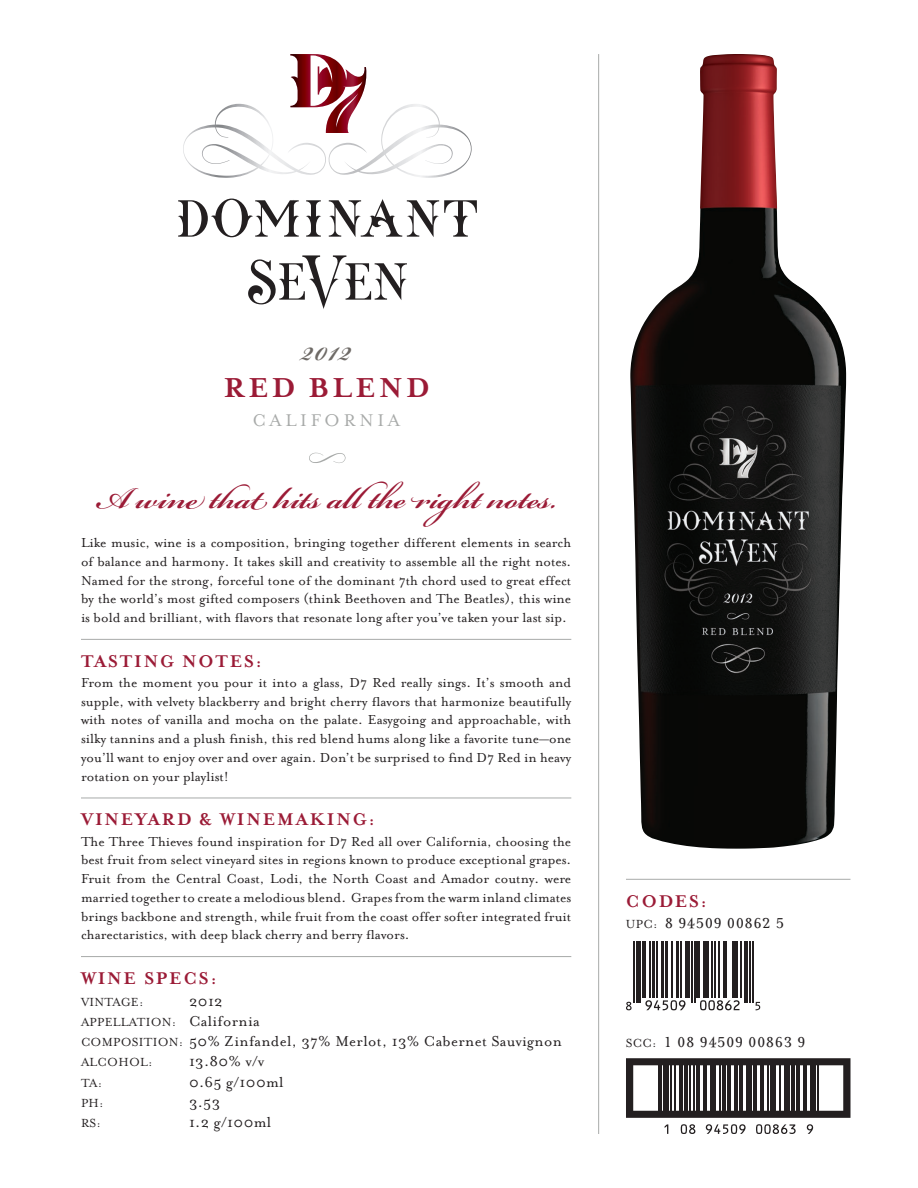
<style>
.page{position:relative;width:918px;height:1188px;background:#fff}
.page>*{position:absolute;margin:0;border:0;box-sizing:border-box;transform-origin:0 0}
.t1{font:600 47.25px "Bickham Script Pro";color:#6e6a66;scale:.85 1}
.t2{font:600 46.5px "Bickham Script Pro";color:#9b1b36}
.t3{font:700 31.5px "Mrs Eaves";letter-spacing:.105em;color:#9b1b36}
.t4{font:700 19.5px "Mrs Eaves";letter-spacing:.095em;color:#9b1b36}
.t5{font:19.5px "Mrs Eaves Roman";letter-spacing:.19em;color:#a8aaa9}
.t6{font:16.5px "Mrs Eaves Roman";letter-spacing:.02em;color:#231f20}
.t7{font:16.5px "Mrs Eaves Petite Caps";letter-spacing:.02em;color:#231f20;scale:1.1 1}
.t8{font:15px/18.8px "Mrs Eaves Roman";color:#231f20;text-align:justify}
.t9{font:13.5px "Mrs Eaves Roman";letter-spacing:.02em;color:#231f20}
.s1{font-size:16.5px}
.s2{font-size:13.5px}
.s3{font-family:"Mrs Eaves Roman";font-size:13.5px}
</style>
<div class="page">
<img style="left:630px;top:54px;width:216px;height:795px">
<svg style="left:183px;top:54px;width:289px;height:124px"></svg>
<svg style="left:306px;top:200px;width:15px;height:37px"></svg>
<svg style="left:178px;top:199px;width:121px;height:38px"></svg>
<svg style="left:329px;top:199px;width:148px;height:38px"></svg>
<svg style="left:248px;top:255px;width:159px;height:54px"></svg>
<svg style="left:309px;top:453px;width:37px;height:10px"></svg>
<hr style="left:81px;top:639px;width:490px;height:1px;background:#a8aaa9">
<hr style="left:81px;top:798px;width:490px;height:1px;background:#a8aaa9">
<hr style="left:81px;top:956px;width:490px;height:1px;background:#a8aaa9">
<hr style="left:626px;top:879px;width:225px;height:1px;background:#a8aaa9">
<hr style="left:598px;top:54px;width:1px;height:1080px;background:#a8aaa9">
<svg style="left:665px;top:1124px;width:3px;height:10px"></svg>
<svg style="left:681px;top:1124px;width:14px;height:10px"></svg>
<svg style="left:706px;top:1124px;width:40px;height:10px"></svg>
<svg style="left:756px;top:1124px;width:40px;height:10px"></svg>
<svg style="left:807px;top:1124px;width:6px;height:10px"></svg>
<svg style="left:626px;top:1058px;width:224px;height:60px"></svg>
<hr style="left:633px;top:941px;width:2px;height:62px;background:#231f20">
<hr style="left:636px;top:941px;width:1px;height:62px;background:#231f20">
<hr style="left:638px;top:941px;width:3px;height:62px;background:#231f20">
<hr style="left:642px;top:941px;width:4px;height:57px;background:#231f20">
<hr style="left:650px;top:941px;width:1px;height:57px;background:#231f20">
<hr style="left:652px;top:941px;width:3px;height:57px;background:#231f20">
<hr style="left:656px;top:941px;width:1px;height:57px;background:#231f20">
<hr style="left:661px;top:941px;width:3px;height:57px;background:#231f20">
<hr style="left:665px;top:941px;width:3px;height:57px;background:#231f20">
<hr style="left:671px;top:941px;width:2px;height:57px;background:#231f20">
<hr style="left:676px;top:941px;width:3px;height:57px;background:#231f20">
<hr style="left:680px;top:941px;width:1px;height:57px;background:#231f20">
<hr style="left:685px;top:941px;width:1px;height:57px;background:#231f20">
<hr style="left:688px;top:941px;width:2px;height:57px;background:#231f20">
<hr style="left:692px;top:941px;width:1px;height:62px;background:#231f20">
<hr style="left:694px;top:941px;width:1px;height:62px;background:#231f20">
<hr style="left:697px;top:941px;width:3px;height:57px;background:#231f20">
<hr style="left:703px;top:941px;width:1px;height:57px;background:#231f20">
<hr style="left:705px;top:941px;width:4px;height:57px;background:#231f20">
<hr style="left:712px;top:941px;width:1px;height:57px;background:#231f20">
<hr style="left:714px;top:941px;width:1px;height:57px;background:#231f20">
<hr style="left:718px;top:941px;width:1px;height:57px;background:#231f20">
<hr style="left:723px;top:941px;width:1px;height:57px;background:#231f20">
<hr style="left:726px;top:941px;width:1px;height:57px;background:#231f20">
<hr style="left:732px;top:941px;width:2px;height:57px;background:#231f20">
<hr style="left:736px;top:941px;width:2px;height:57px;background:#231f20">
<hr style="left:741px;top:941px;width:1px;height:57px;background:#231f20">
<hr style="left:745px;top:941px;width:3px;height:62px;background:#231f20">
<hr style="left:750px;top:941px;width:1px;height:62px;background:#231f20">
<hr style="left:752px;top:941px;width:1px;height:62px;background:#231f20">
<svg style="left:626px;top:1002px;width:6px;height:8px"></svg>
<svg style="left:645px;top:1000px;width:41px;height:10px"></svg>
<svg style="left:700px;top:1000px;width:40px;height:10px"></svg>
<svg style="left:756px;top:1002px;width:4px;height:8px"></svg>
<h1 class="t1" style="left:301px;top:316px;width:60px">2012</h1>
<h3 class="t3" style="left:224px;top:370px;width:206px">RED BLEND</h3>
<h3 class="t5" style="left:252px;top:409px;width:149px">CALIFORNIA</h3>
<h2 class="t2" style="left:95px;top:465px;width:463px">A wine that hits allthe right notes.</h2>
<p class="t8" style="left:81px;top:533px;width:492px">Like music, wine is a composition, bringing together different elements in search of balance and harmony. It takes skill and creativity to assemble all the right notes.<br>Named for the strong, forceful tone of the dominant 7th chord used to great effect by the world’s most gifted composers (think Beethoven and The Beatles), this wine is bold and brilliant, with flavors that resonate long after you’ve taken your last sip.</p>
<h3 class="t4" style="left:81px;top:650px;width:182px">TASTING NOTES:</h3>
<p class="t8" style="left:81px;top:673px;width:492px">From the moment you pour it into a glass, D7 Red really sings. It’s smooth and supple, with velvety blackberry and bright cherry flavors that harmonize beautifully with notes of vanilla and mocha on the palate. Easygoing and approachable, with silky tannins and a plush finish, this red blend hums along like a favorite tune—one you’ll want to enjoy over and over again. Don’t be surprised to find D7 Red in heavy rotation on your playlist!</p>
<h3 class="t4" style="left:81px;top:808px;width:295px">VINEYARD &amp; WINEMAKING:</h3>
<p class="t8" style="left:81px;top:832px;width:492px">The Three Thieves found inspiration for D7 Red all over California, choosing the best fruit from select vineyard sites in regions known to produce exceptional grapes.<br>Fruit from the Central Coast, Lodi, the North Coast and Amador coutny. were married together to create a melodious blend. Grapes from the warm inland climates brings backbone and strength, while fruit from the coast offer softer integrated fruit charectaristics, with deep black cherry and berry flavors.</p>
<h3 class="t4" style="left:81px;top:967px;width:137px">WINE SPECS:</h3>
<p class="t9" style="left:81px;top:994px;width:64px">VINTAGE:</p>
<p class="t6" style="left:189px;top:992px;width:35px">2012</p>
<p class="t9" style="left:81px;top:1015px;width:180px">APPELLATION: <span class="s1">California</span></p>
<p class="t6" style="left:81px;top:1032px;width:482px"><span class="s2">COMPOSITION:</span> 50% Zinfandel, 37% Merlot, 13% Cabernet Sauvignon</p>
<p class="t9" style="left:81px;top:1055px;width:73px">ALCOHOL:</p>
<p class="t6" style="left:189px;top:1053px;width:77px">13.80% v/v</p>
<p class="t9" style="left:81px;top:1075px;width:23px">TA:</p>
<p class="t6" style="left:189px;top:1073px;width:96px">0.65 g/100ml</p>
<p class="t9" style="left:81px;top:1096px;width:24px">PH:</p>
<p class="t6" style="left:189px;top:1093px;width:33px">3.53</p>
<p class="t9" style="left:81px;top:1116px;width:22px">RS:</p>
<p class="t6" style="left:189px;top:1113px;width:84px">1.2 g/100ml</p>
<h3 class="t4" style="left:626px;top:890px;width:82px">CODES:</h3>
<p class="t7" style="left:626px;top:915px;width:145px"><span class="s3">UPC:</span> 8 94509 00862 5</p>
<p class="t7" style="left:626px;top:1034px;width:165px"><span class="s3">SCC:</span> 1 08 94509 00863 9</p>
</div>
